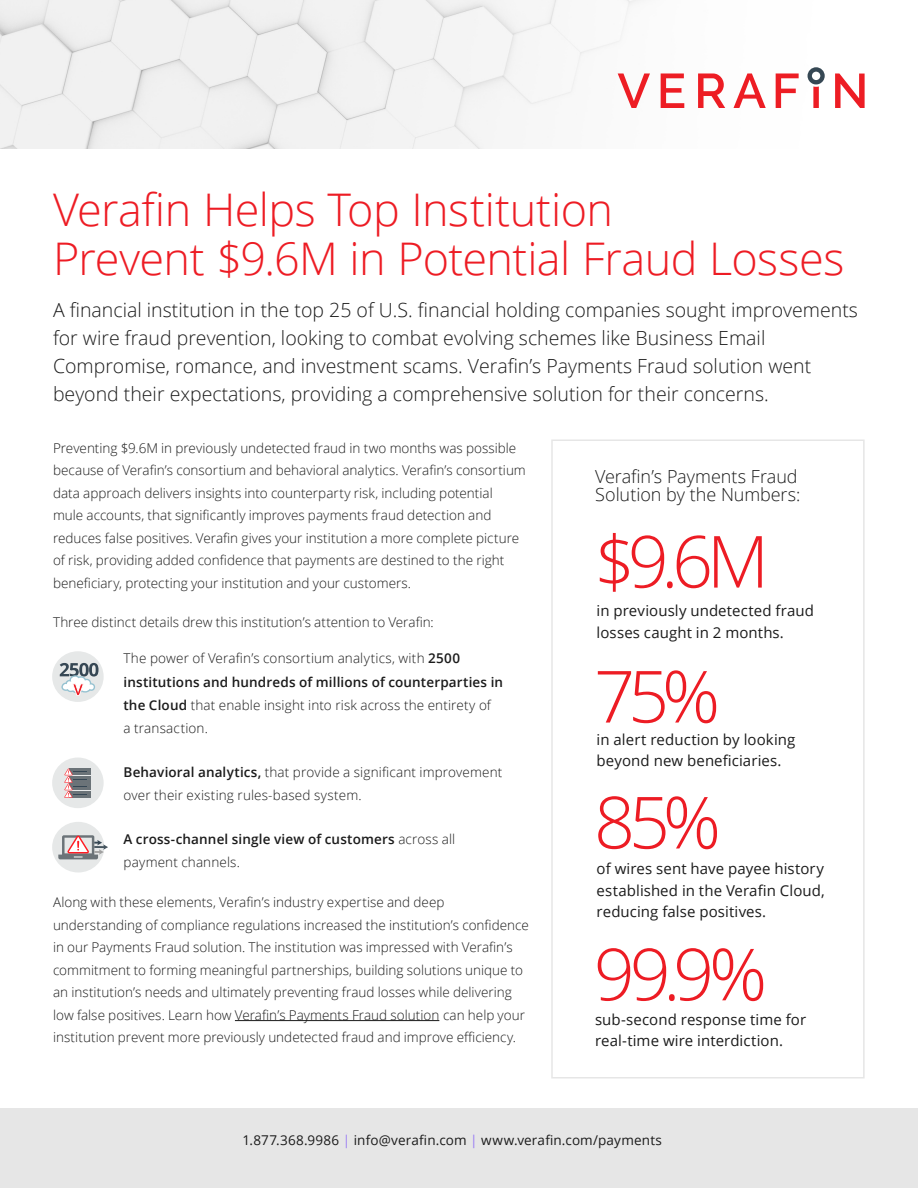
<style>
.page{position:relative;width:918px;height:1188px;background:#fff}
.page>*{position:absolute;margin:0;border:0;box-sizing:border-box;transform-origin:0 0}
.t1{font:300 72px "Open Sans";letter-spacing:-.085em;color:#ed1c24}
.t2{font:300 45px/49.5px "Open Sans";letter-spacing:-.01em;color:#ed1c24}
.t3{font:300 19.5px/28px "Open Sans";color:#1b1b1b}
.t4{font:300 18px/18px "Open Sans";letter-spacing:-.005em;color:#1b1b1b}
.t5{font:15px/21.6px "Open Sans";letter-spacing:.005em;color:#1b1b1b}
.t6{font:300 13.5px/22.5px "Open Sans";color:#1b1b1b}
.t7{font:600 13.5px/23.4px "Open Sans";letter-spacing:.01em;color:#1b1b1b}
.t8{font:13.5px "Open Sans";letter-spacing:.01em;color:#1b1b1b}
.s1{font-weight:600}
.s2{font-weight:300}
.s3{color:#9a7df4}
</style>
<div class="page">
<div style="left:0;top:1108px;width:918px;height:80px;background:#e6e6e6"></div>
<img style="left:0;top:0;width:808px;height:148px">
<div style="left:551px;top:440px;width:314px;height:638px;border:2px solid #e6e6e6"></div>
<hr style="left:235px;top:1020px;width:204px;height:1px;background:#1b1b1b">
<svg style="left:618px;top:73px;width:32px;height:35px"></svg>
<svg style="left:661px;top:73px;width:23px;height:35px"></svg>
<svg style="left:698px;top:73px;width:27px;height:35px"></svg>
<svg style="left:734px;top:73px;width:32px;height:35px"></svg>
<svg style="left:776px;top:73px;width:23px;height:35px"></svg>
<svg style="left:835px;top:73px;width:30px;height:35px"></svg>
<svg style="left:808px;top:67px;width:17px;height:41px"></svg>
<div style="left:52px;top:758px;width:52px;height:50px;background:#e6e8e8;border-radius:50%"></div>
<div style="left:69px;top:769px;width:22px;height:6px;background:#6b7378"></div>
<div style="left:69px;top:776px;width:22px;height:7px;background:#6b7378"></div>
<div style="left:69px;top:783px;width:22px;height:7px;background:#6b7378"></div>
<div style="left:69px;top:791px;width:22px;height:7px;background:#6b7378"></div>
<svg style="left:64px;top:769px;width:23px;height:29px"></svg>
<div style="left:52px;top:822px;width:52px;height:50px;background:#e6e8e8;border-radius:50%"></div>
<svg style="left:58px;top:835px;width:50px;height:24px"></svg>
<div style="left:52px;top:651px;width:52px;height:51px;background:#e6e8e8;border-radius:50%"></div>
<svg style="left:60px;top:663px;width:39px;height:33px"></svg>
<h2 class="t2" style="left:53px;top:184px;width:793px">Verafin Helps Top Institution<br>Prevent $9.6M in Potential Fraud Losses</h2>
<p class="t3" style="left:53px;top:295px;width:806px">A financial institution in the top 25 of U.S. financial holding companies sought improvements for wire fraud prevention, looking to combat evolving schemes like Business Email Compromise, romance, and investment scams. Verafin’s Payments Fraud solution went beyond their expectations, providing a comprehensive solution for their concerns.</p>
<p class="t6" style="left:53px;top:436px;width:474px">Preventing $9.6M in previously undetected fraud in two months was possible because of Verafin’s consortium and behavioral analytics. Verafin’s consortium data approach delivers insights into counterparty risk, including potential mule accounts, that significantly improves payments fraud detection and reduces false positives. Verafin gives your institution a more complete picture of risk, providing added confidence that payments are destined to the right beneficiary, protecting your institution and your customers.</p>
<p class="t6" style="left:53px;top:611px;width:382px">Three distinct details drew this institution’s attention to Verafin:</p>
<h3 class="t4" style="left:595px;top:467px;width:206px">Verafin’s Payments Fraud<br>Solution by the Numbers:</h3>
<h1 class="t1" style="left:594px;top:512px;width:177px">$9.6M</h1>
<p class="t5" style="left:597px;top:600px;width:219px">in previously undetected fraud losses caught in 2 months.</p>
<p class="t6" style="left:124px;top:646px;width:381px;line-height:23.4px">The power of Verafin’s consortium analytics, with <span class="s1">2500 institutions and hundreds of millions of counterparties in the Cloud</span> that enable insight into risk across the entirety of<br>a transaction.</p>
<p class="t6" style="left:124px;top:760px;width:380px;line-height:23.4px"><span class="s1">Behavioral analytics,</span> that provide a significant improvement over their existing rules-based system.</p>
<p class="t7" style="left:124px;top:827px;width:333px">A cross-channel single view of customers <span class="s2">across all payment channels.</span></p>
<p class="t6" style="left:53px;top:891px;width:477px">Along with these elements, Verafin’s industry expertise and deep understanding of compliance regulations increased the institution’s confidence in our Payments Fraud solution. The institution was impressed with Verafin’s commitment to forming meaningful partnerships, building solutions unique to an institution’s needs and ultimately preventing fraud losses while delivering low false positives. Learn how Verafin’s Payments Fraud solution can help your institution prevent more previously undetected fraud and improve efficiency.</p>
<h1 class="t1" style="left:594px;top:647px;width:128px">75%</h1>
<p class="t5" style="left:597px;top:728px;width:200px">in alert reduction by looking beyond new beneficiaries.</p>
<h1 class="t1" style="left:594px;top:773px;width:128px">85%</h1>
<p class="t5" style="left:597px;top:857px;width:230px;text-align:justify">of wires sent have payee history established in the Verafin Cloud, reducing false positives.</p>
<h1 class="t1" style="left:594px;top:925px;width:175px">99.9%</h1>
<p class="t5" style="left:595px;top:1008px;width:213px">sub-second response time for real-time wire interdiction.</p>
<p class="t8" style="left:242px;top:1131px;width:421px">1.877.368.9986 <span class="s3">|</span> info@verafin.com <span class="s3">|</span> www.verafin.com/payments</p>
</div>
